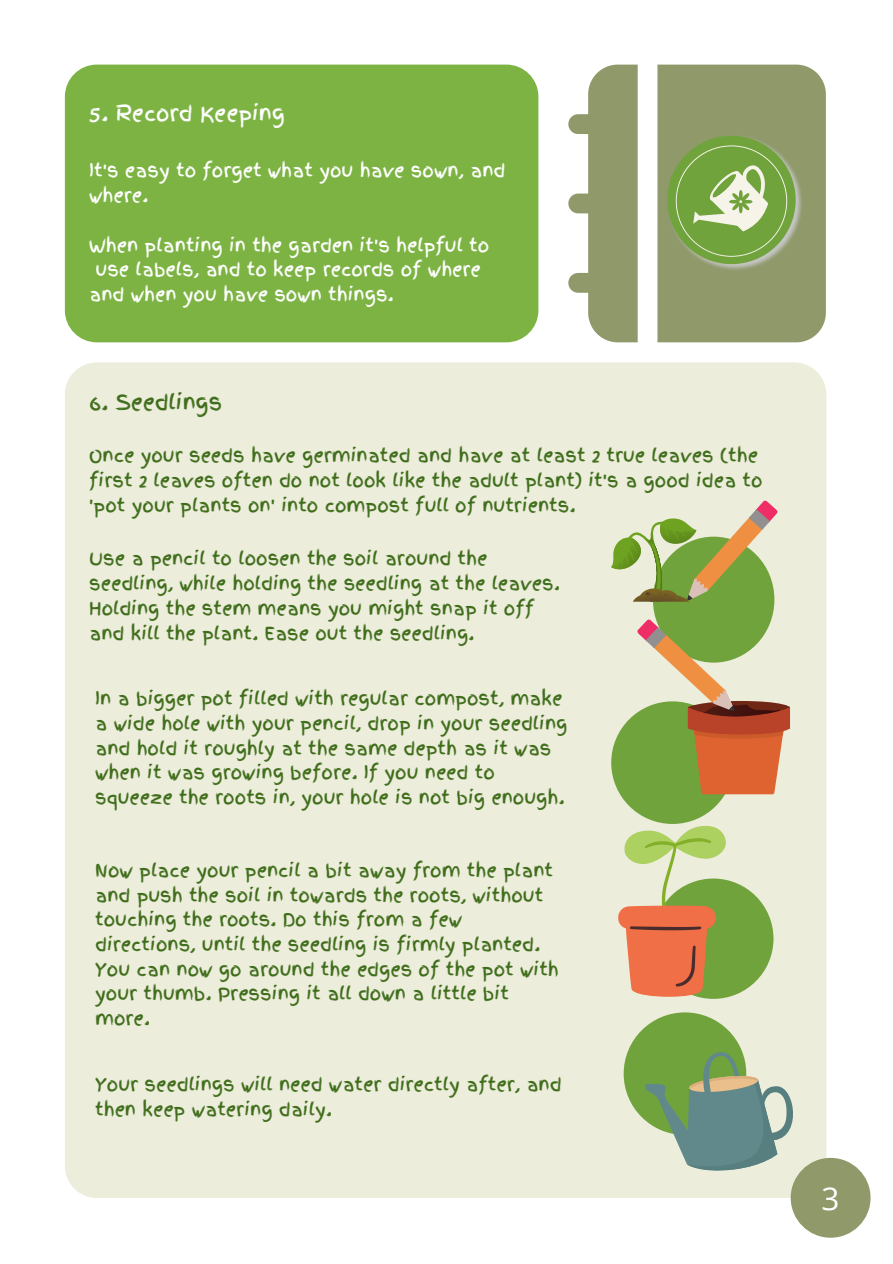
<style>
.page{position:relative;width:893px;height:1264px;background:#fff}
.page>*{position:absolute;margin:0;border:0;box-sizing:border-box;transform-origin:0 0}
.t1{font:31.5px "Open Sans";color:#fff}
.t2{font:21px "Finger Paint";color:#fff}
.t3{font:21px "Finger Paint";color:#3f6d1b}
.t4{font:18px/24.8px "Finger Paint";color:#3f6d1b}
.t5{font:18px/24.8px "Finger Paint";color:#fff}
</style>
<div class="page">
<svg style="left:568px;top:65px;width:69px;height:277px"></svg>
<div style="left:657px;top:65px;width:168px;height:277px;background:#8f996a"></div>
<img style="left:664px;top:133px;width:141px;height:141px">
<svg style="left:667px;top:136px;width:128px;height:128px;background:#8bad61"></svg>
<div style="left:65px;top:65px;width:473px;height:277px;background:#7cb342;border-radius:32px"></div>
<div style="left:65px;top:362px;width:761px;height:835px;background:#ecedda;border-radius:32px"></div>
<div style="left:653px;top:536px;width:121px;height:126px;background:#71a33d;border-radius:50%"></div>
<div style="left:653px;top:878px;width:120px;height:120px;background:#71a33d;border-radius:50%"></div>
<div style="left:611px;top:701px;width:122px;height:123px;background:#71a33d;border-radius:50%"></div>
<svg style="left:618px;top:823px;width:108px;height:176px"></svg>
<svg style="left:611px;top:500px;width:167px;height:103px"></svg>
<div style="left:623px;top:1012px;width:123px;height:122px;background:#71a33d;border-radius:50%"></div>
<svg style="left:643px;top:1048px;width:150px;height:123px"></svg>
<svg style="left:634px;top:616px;width:156px;height:178px"></svg>
<div style="left:790px;top:1157px;width:80px;height:80px;background:#8f996a;border-radius:50%"></div>
<p class="t2" style="left:89px;top:98px;width:197px">5. Record Keeping</p>
<p class="t5" style="left:89px;top:158px;width:417px">It's easy to forget what you have sown, and where.</p>
<p class="t5" style="left:89px;top:233px;width:401px">When planting in the garden it's helpful to</p>
<p class="t5" style="left:96px;top:257px;width:387px">use labels, and to keep records of where</p>
<p class="t5" style="left:89px;top:282px;width:306px">and when you have sown things.</p>
<p class="t3" style="left:89px;top:387px;width:134px">6. Seedlings</p>
<p class="t4" style="left:89px;top:443px;width:675px">Once your seeds have germinated and have at least 2 true leaves (the first 2 leaves often do not look like the adult plant) it's a good idea to 'pot your plants on' into compost full of nutrients.</p>
<p class="t4" style="left:89px;top:546px;width:472px">Use a pencil to loosen the soil around the seedling, while holding the seedling at the leaves.<br>Holding the stem means you might snap it off and kill the plant. Ease out the seedling.</p>
<p class="t4" style="left:95px;top:686px;width:473px">In a bigger pot filled with regular compost, make a wide hole with your pencil, drop in your seedling and hold it roughly at the same depth as it was when it was growing before. If you need to squeeze the roots in, your hole is not big enough.</p>
<p class="t4" style="left:95px;top:857px;width:465px">Now place your pencil a bit away from the plant and push the soil in towards the roots, without touching the roots. Do this from a few directions, until the seedling is firmly planted.<br>You can now go around the edges of the pot with your thumb. Pressing it all down a little bit more.</p>
<p class="t4" style="left:95px;top:1071px;width:468px">Your seedlings will need water directly after, and then keep watering daily.</p>
<h1 class="t1" style="left:821px;top:1175px;width:19px">3</h1>
</div>
